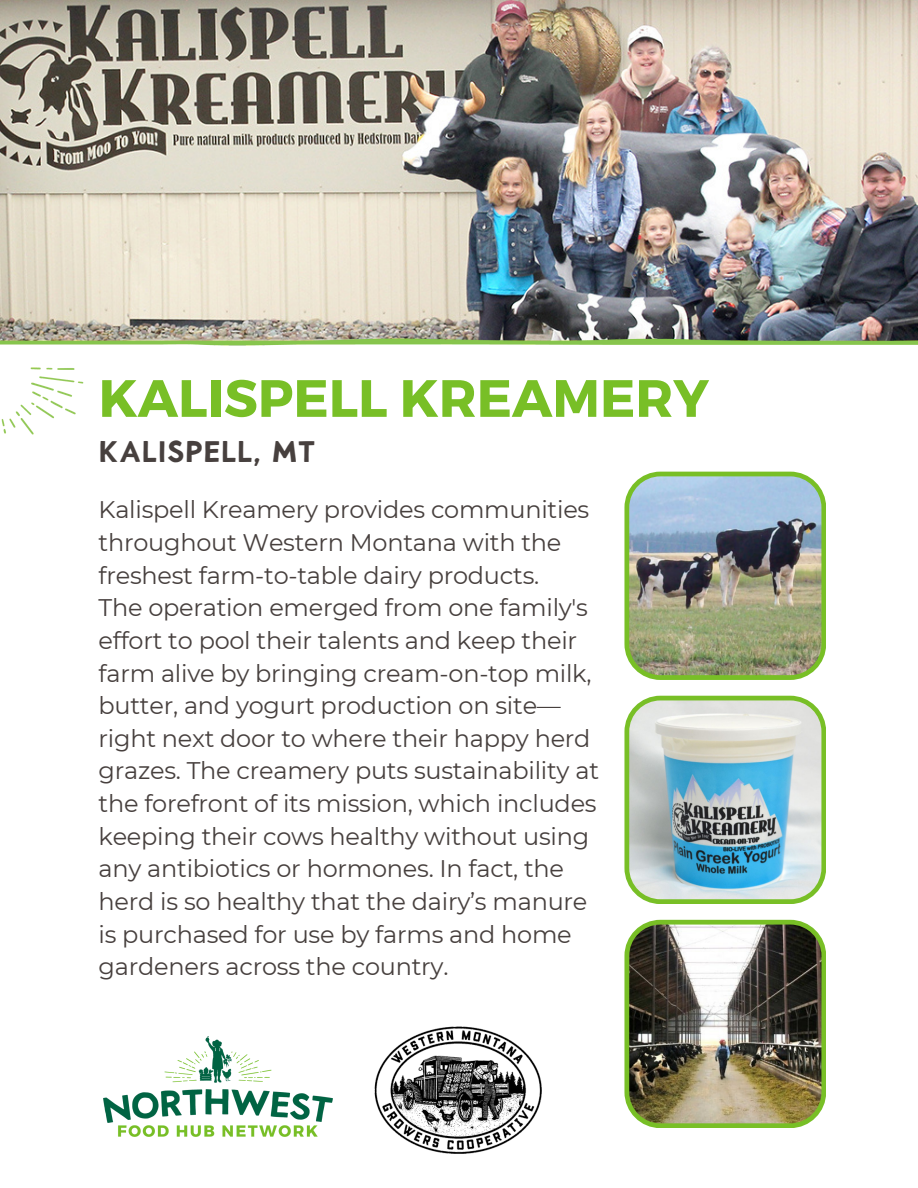
<style>
.page{position:relative;width:918px;height:1188px;background:#fff}
.page>*{position:absolute;margin:0;border:0;box-sizing:border-box;transform-origin:0 0}
.t1{font:700 52.35px "Montserrat";color:#78bf26}
.t2{font:36px "Handmade Wanderlust Font Thick Regular";color:#47403e}
.t3{font:24px/32.7px "Montserrat";letter-spacing:-.01em;color:#47403e}
</style>
<div class="page">
<img style="left:0;top:0;width:918px;height:338px">
<img style="left:624px;top:472px;width:202px;height:208px">
<img style="left:624px;top:696px;width:202px;height:208px">
<img style="left:624px;top:920px;width:202px;height:208px">
<img style="left:1px;top:367px;width:83px;height:68px">
<img style="left:0;top:338px;width:918px;height:8px">
<img style="left:103px;top:1036px;width:230px;height:100px">
<img style="left:374px;top:1026px;width:168px;height:128px">
<p class="t1" style="left:99px;top:364px;width:612px">KALISPELL KREAMERY</p>
<p class="t2" style="left:99px;top:426px;width:219px">KALISPELL, MT</p>
<p class="t3" style="left:99px;top:494px;width:492px">Kalispell Kreamery provides communities throughout Western Montana with the freshest farm-to-table dairy products.</p>
<p class="t3" style="left:99px;top:591px;width:502px">The operation emerged from one family's effort to pool their talents and keep their farm alive by bringing cream-on-top milk, butter, and yogurt production on site— right next door to where their happy herd grazes. The creamery puts sustainability at the forefront of its mission, which includes keeping their cows healthy without using any antibiotics or hormones. In fact, the herd is so healthy that the dairy’s manure is purchased for use by farms and home gardeners across the country.</p>
</div>
